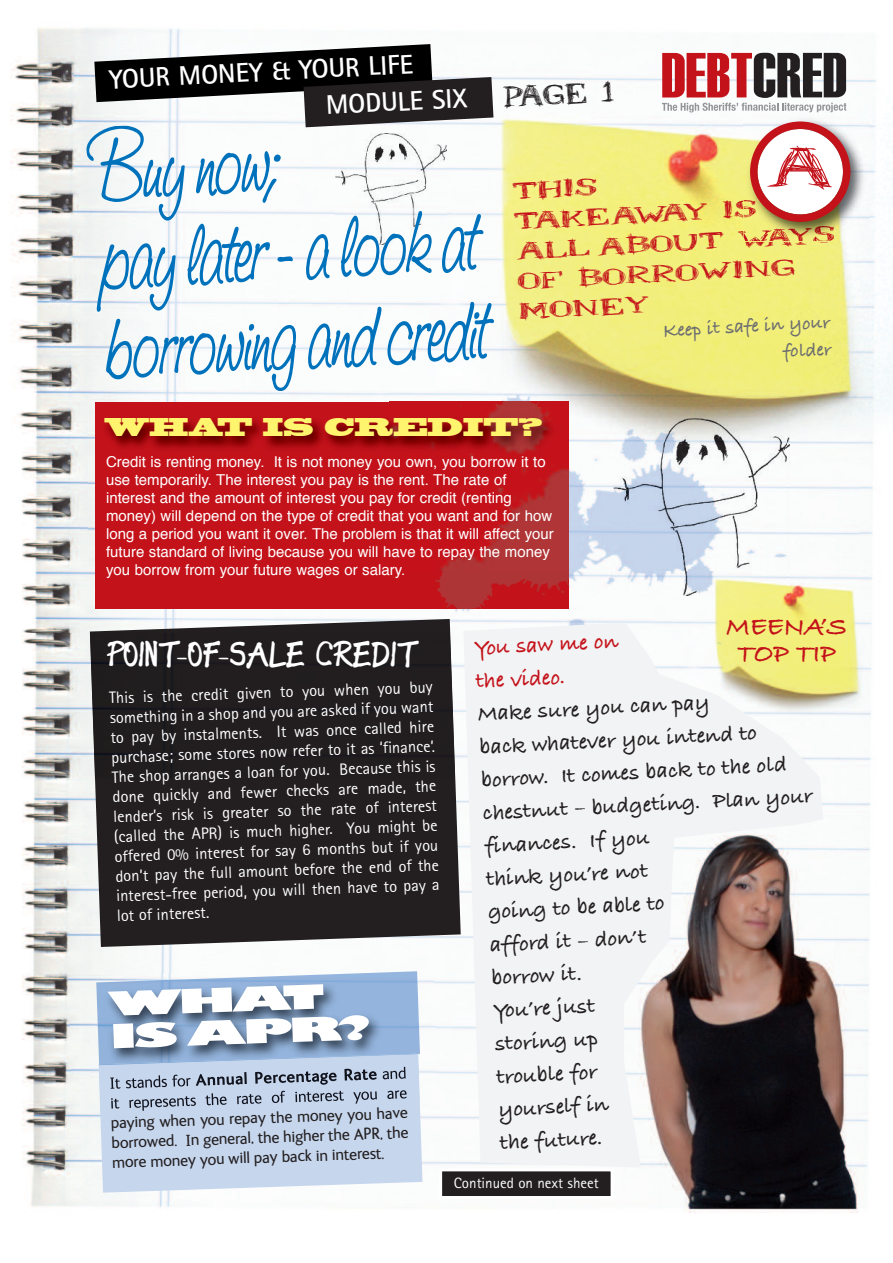
<style>
.page{position:relative;width:893px;height:1263px;background:#fff}
.page>*{position:absolute;margin:0;border:0;box-sizing:border-box;transform-origin:0 0}
.t1{font:63.3px "Mr B";color:#c4121a;scale:1.36 1}
.t2{font:33px "Expletive Deleted";color:#fff}
.t3{font:800 32.55px/32.5px "Gill Sans";color:#fff;scale:1.85 1}
.t4{font:27px/30px "Mr B";color:#c4121a;scale:1.36 1}
.t5{font:700 27px/36.8px "Agfa Rotis Sans Serif";color:#fff}
.t6{font:27px/27px "Bradley Hand ITCTT Bold";color:#c4121a;text-align:center}
.t7{font:24px "Blackoak Std";color:#fff46d;scale:.8 1}
.t8{font:22.5px/33px "Bradley Hand ITCTT Bold";color:#231f20}
.t9{font:22.5px/33px "Bradley Hand ITCTT Bold";color:#c4121a}
.t10{font:19.5px/27px "Bradley Hand ITCTT Bold";color:#6c6d70;text-align:right}
.t11{font:16.5px/19.8px "Agfa Rotis Sans Serif";color:#fff;text-align:justify}
.t12{font:16.5px/19.8px "FS Ingrid";color:#231f20;text-align:justify}
.t13{font:15px/18px "Helvetica";color:#fff}
.t14{font:15px "Agfa Rotis Sans Serif";color:#fff}
.s1{font-family:"Mr B";font-weight:400;font-size:33px;color:#231f20}
</style>
<div class="page">
<img style="left:10px;top:27px;width:883px;height:1186px">
<svg style="left:662px;top:53px;width:185px;height:60px"></svg>
<img style="left:744px;top:115px;width:126px;height:126px">
<svg style="left:750px;top:122px;width:100px;height:100px"></svg>
<div style="left:95px;top:402px;width:474px;height:206px;background:#c4121a"></div>
<img style="left:786px;top:407px;width:73px;height:164px">
<img style="left:88px;top:407px;width:301px;height:164px">
<img style="left:389px;top:571px;width:397px;height:62px">
<img style="left:389px;top:393px;width:397px;height:14px">
<img style="left:389px;top:402px;width:180px;height:206px">
<img style="left:569px;top:407px;width:217px;height:12px">
<img style="left:569px;top:419px;width:44px;height:152px">
<svg style="left:90px;top:619px;width:371px;height:328px;background:#373334"></svg>
<img style="left:455px;top:633px;width:8px;height:145px">
<img style="left:22px;top:633px;width:68px;height:145px">
<div style="left:90px;top:633px;width:365px;height:145px;background:#221e1f"></div>
<img style="left:389px;top:633px;width:62px;height:12px">
<svg style="left:86px;top:44px;width:408px;height:347px"></svg>
<svg style="left:99px;top:1114px;width:323px;height:79px;background:#cad9ee"></svg>
<img style="left:68px;top:964px;width:371px;height:150px">
<img style="left:99px;top:1064px;width:321px;height:49px">
<img style="left:110px;top:1075px;width:80px;height:14px">
<img style="left:196px;top:1071px;width:123px;height:15px">
<img style="left:383px;top:1067px;width:23px;height:12px">
<img style="left:111px;top:1095px;width:100px;height:16px">
<img style="left:96px;top:971px;width:324px;height:93px">
<img style="left:99px;top:1054px;width:319px;height:11px">
<svg style="left:463px;top:623px;width:360px;height:544px;fill:#f2f3f4"></svg>
<div style="left:442px;top:1171px;width:169px;height:25px;background:#231f20"></div>
<div style="left:439px;top:1168px;width:175px;height:31px;border:3px solid #fff"></div>
<img style="left:613px;top:419px;width:177px;height:176px">
<h3 class="t5" style="left:323px;top:53px;width:289px;text-indent:-215px;rotate:-3deg">YOUR MONEY &amp; YOUR LIFE<br>MODULE SIX <span class="s1">page 1</span></h3>
<h1 class="t1" style="left:766px;top:139px;width:50px">a</h1>
<h3 class="t4" style="left:512px;top:178px;width:237px;rotate:-3deg">THIS<br>TAKEAWAY IS<br>ALL ABOUT WAYS<br>OF BORROWING<br>MONEY</h3>
<p class="t10" style="left:662px;top:318px;width:169px;rotate:-3deg">Keep it safe in your folder</p>
<h3 class="t7" style="left:104px;top:418px;width:550px">WHAT IS CREDIT?</h3>
<p class="t13" style="left:106px;top:454px;width:449px">Credit is renting money. It is not money you own, you borrow it to use temporarily. The interest you pay is the rent. The rate of interest and the amount of interest you pay for credit (renting money) will depend on the type of credit that you want and for how long a period you want it over. The problem is that it will affect your future standard of living because you will have to repay the money you borrow from your future wages or salary.</p>
<h2 class="t2" style="left:107px;top:640px;width:310px">POINT-OF-SALE CREDIT</h2>
<p class="t11" style="left:109px;top:690px;width:325px;rotate:-2deg">This is the credit given to you when you buy something in a shop and you are asked if you want to pay by instalments. It was once called hire purchase; some stores now refer to it as ‘finance’.<br>The shop arranges a loan for you. Because this is done quickly and fewer checks are made, the lender’s risk is greater so the rate of interest (called the APR) is much higher. You might be offered 0% interest for say 6 months but if you don’t pay the full amount before the end of the interest-free period, you will then have to pay a lot of interest.</p>
<h3 class="t3" style="left:107px;top:987px;width:144px;rotate:-2deg">WHAT<br>IS APR?</h3>
<p class="t12" style="left:111px;top:1114px;width:298px;rotate:-2deg">paying when you repay the money you have borrowed. In general, the higher the APR, the more money you will pay back in interest.</p>
<h3 class="t6" style="left:726px;top:614px;width:122px">MEENA’S<br>TOP TIP</h3>
<h3 class="t9" style="left:474px;top:633px;width:146px;rotate:-3deg">You saw me on the video.</h3>
<p class="t8" style="left:477px;top:699px;width:332px;rotate:-3deg">Make sure you can pay<br>back whatever you intend to borrow. It comes back to the old chestnut – budgeting. Plan your finances. If you<br>think you’re not<br>going to be able to<br>afford it – don’t<br>borrow it.<br>You’re just<br>storing up<br>trouble for<br>yourself in<br>the future.</p>
<p class="t14" style="left:454px;top:1177px;width:146px">Continued on next sheet</p>
</div>
